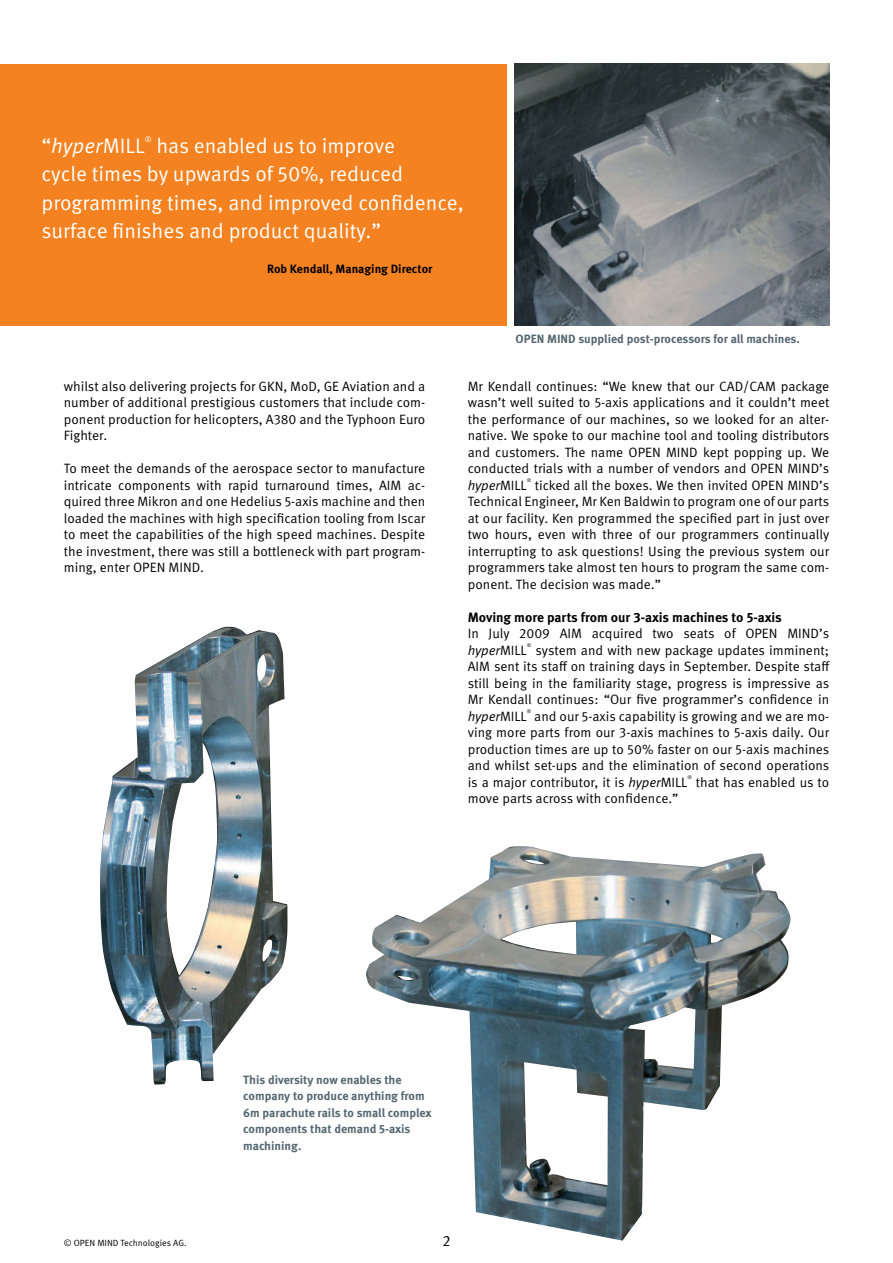
<style>
.page{position:relative;width:893px;height:1263px;background:#fff}
.page>*{position:absolute;margin:0;border:0;box-sizing:border-box;transform-origin:0 0}
.t1{font:21px/28.5px "Meta Pro";color:#fff}
.t2{font:15px "Meta Pro";color:#000}
.Body_NEU{font:13.5px/16.5px "Meta Pro";color:#000;text-align:justify}
.Body_NEU-2{font:700 13.5px "Meta Pro";color:#000}
.BU{font:700 12px/16.5px "Meta Pro";color:#546670}
.BU-2{font:700 12px "Meta Pro";color:#000}
.t3{font:9px "Meta Pro";color:#000}
.t4{font:7.8px "Meta Pro";color:#fff}
.Body_NEU-3{font:5.25px "Meta Pro";color:#000}
.s1{font-style:italic}
</style>
<div class="page">
<img style="left:514px;top:64px;width:315px;height:261px">
<div style="left:0;top:64px;width:506px;height:261px;background:#f58220"></div>
<img style="left:100px;top:627px;width:188px;height:457px">
<img style="left:366px;top:846px;width:425px;height:395px">
<p class="t1" style="left:41px;top:132px;width:105px">“<span class="s1">hyper</span>MILL</p>
<p class="t4" style="left:145px;top:135px;width:8px">®</p>
<p class="t1" style="left:41px;top:132px;width:424px;text-indent:115px">has enabled us to improve<br>cycle times by upwards of 50%, reduced programming times, and improved confidence, surface finishes and product quality.”</p>
<p class="BU-2" style="left:267px;top:261px;width:167px">Rob Kendall, Managing Director</p>
<p class="BU" style="left:516px;top:331px;width:286px">OPEN MIND supplied post-processors for all machines.</p>
<p class="Body_NEU" style="left:64px;top:378px;width:363px">whilst also delivering projects for GKN, MoD, GE Aviation and a number of additional prestigious customers that include com&shy;ponent production for helicopters, A380 and the Typhoon Euro Fighter.</p>
<p class="Body_NEU" style="left:64px;top:460px;width:363px">To meet the demands of the aerospace sector to manufacture intricate components with rapid turnaround times, AIM ac&shy;quired three Mikron and one Hedelius 5-axis machine and then loaded the machines with high specification tooling from Iscar to meet the capabilities of the high speed machines. Despite the investment, there was still a bottleneck with part program&shy;ming, enter OPEN MIND.</p>
<p class="Body_NEU" style="left:468px;top:378px;width:363px">Mr Kendall continues: “We knew that our CAD/CAM package wasn’t well suited to 5-axis applications and it couldn’t meet the performance of our machines, so we looked for an alter&shy;native. We spoke to our machine tool and tooling distributors and customers. The name OPEN MIND kept popping up. We conducted trials with a number of vendors and OPEN MIND’s <span class="s1">hyper</span>MILL</p>
<p class="Body_NEU-3" style="left:527px;top:477px;width:6px">®</p>
<p class="Body_NEU" style="left:468px;top:477px;width:363px;text-indent:67px">ticked all the boxes. We then invited OPEN MIND’s Technical Engineer, Mr Ken Baldwin to program one of our parts at our facility. Ken programmed the specified part in just over two hours, even with three of our programmers continually interrupting to ask questions! Using the previous system our programmers take almost ten hours to program the same com&shy;ponent. The decision was made.”</p>
<p class="Body_NEU-2" style="left:468px;top:608px;width:316px">Moving more parts from our 3-axis machines to 5-axis</p>
<p class="Body_NEU" style="left:468px;top:625px;width:363px">In July 2009 AIM acquired two seats of OPEN MIND’s <span class="s1">hyper</span>MILL</p>
<p class="Body_NEU-3" style="left:527px;top:642px;width:6px">®</p>
<p class="Body_NEU" style="left:468px;top:642px;width:364px;text-indent:68px">system and with new package updates imminent; AIM sent its staff on training days in September. Despite staff still being in the familiarity stage, progress is impressive as Mr Kendall continues: “Our five programmer’s confidence in <span class="s1">hyper</span>MILL</p>
<p class="Body_NEU-3" style="left:527px;top:708px;width:6px">®</p>
<p class="Body_NEU" style="left:468px;top:708px;width:363px;text-indent:66px">and our 5-axis capability is growing and we are mo&shy;ving more parts from our 3-axis machines to 5-axis daily. Our production times are up to 50% faster on our 5-axis machines and whilst set-ups and the elimination of second operations is a major contributor, it is <span class="s1">hyper</span>MILL</p>
<p class="Body_NEU-3" style="left:687px;top:774px;width:6px">®</p>
<p class="Body_NEU" style="left:696px;top:774px;width:135px">that has enabled us to</p>
<p class="Body_NEU" style="left:468px;top:790px;width:212px">move parts across with confidence.”</p>
<p class="BU" style="left:243px;top:1071px;width:190px">This diversity now enables the company to produce anything from<br>6m parachute rails to small complex components that demand 5-axis machining.</p>
<p class="t3" style="left:64px;top:1237px;width:124px">© OPEN MIND Technologies AG.</p>
<p class="t2" style="left:442px;top:1232px;width:9px">2</p>
</div>
